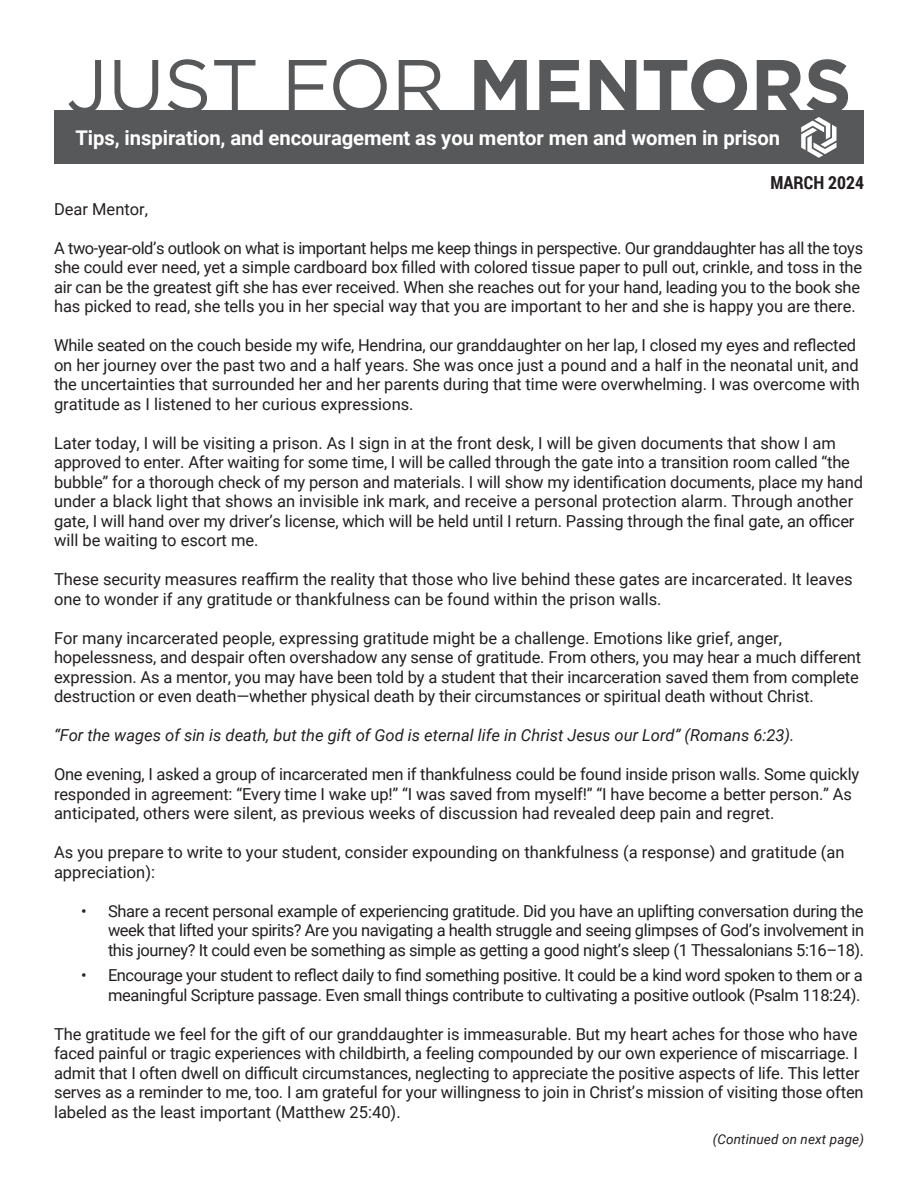
<style>
.page{position:relative;width:918px;height:1188px;background:#fff}
.page>*{position:absolute;margin:0;border:0;box-sizing:border-box;transform-origin:0 0}
.t1{font:75px "Gotham";letter-spacing:-.01em;color:#57585a}
.t2{font:700 20.25px "Roboto";letter-spacing:-.005em;color:#fff}
.t3{font:700 18px "Roboto Condensed";color:#231f20}
.t4{font:16.5px/19.5px "Roboto";letter-spacing:-.01em;color:#231f20}
.t5{font:italic 16.5px "Roboto";color:#231f20}
.Body_Copy_Front_Page{font:italic 13.5px "Roboto";letter-spacing:.01em;color:#231f20}
.s1{font-weight:700}
</style>
<div class="page">
<div style="left:54px;top:110px;width:810px;height:54px;background:#57585a"></div>
<svg style="left:801px;top:117px;width:35px;height:41px"></svg>
<p class="t1" style="left:66px;top:38px;width:787px">JUST FOR <span class="s1">MENTORS</span></p>
<p class="t2" style="left:76px;top:124px;width:706px">Tips, inspiration, and encouragement as you mentor men and women in prison</p>
<p class="t3" style="left:770px;top:170px;width:95px">MARCH 2024</p>
<p class="t4" style="left:54px;top:199px;width:96px">Dear Mentor,</p>
<p class="t4" style="left:54px;top:238px;width:811px">A two-year-old’s outlook on what is important helps me keep things in perspective. Our granddaughter has all the toys she could ever need, yet a simple cardboard box filled with colored tissue paper to pull out, crinkle, and toss in the air can be the greatest gift she has ever received. When she reaches out for your hand, leading you to the book she has picked to read, she tells you in her special way that you are important to her and she is happy you are there.</p>
<p class="t4" style="left:54px;top:335px;width:808px">While seated on the couch beside my wife, Hendrina, our granddaughter on her lap, I closed my eyes and reflected on her journey over the past two and a half years. She was once just a pound and a half in the neonatal unit, and the uncertainties that surrounded her and her parents during that time were overwhelming. I was overcome with gratitude as I listened to her curious expressions.</p>
<p class="t4" style="left:54px;top:433px;width:810px">Later today, I will be visiting a prison. As I sign in at the front desk, I will be given documents that show I am approved to enter. After waiting for some time, I will be called through the gate into a transition room called “the bubble” for a thorough check of my person and materials. I will show my identification documents, place my hand under a black light that shows an invisible ink mark, and receive a personal protection alarm. Through another gate, I will hand over my driver’s license, which will be held until I return. Passing through the final gate, an officer will be waiting to escort me.</p>
<p class="t4" style="left:54px;top:569px;width:800px">These security measures reaffirm the reality that those who live behind these gates are incarcerated. It leaves one to wonder if any gratitude or thankfulness can be found within the prison walls.</p>
<p class="t4" style="left:54px;top:628px;width:809px">For many incarcerated people, expressing gratitude might be a challenge. Emotions like grief, anger, hopelessness, and despair often overshadow any sense of gratitude. From others, you may hear a much different expression. As a mentor, you may have been told by a student that their incarceration saved them from complete destruction or even death—whether physical death by their circumstances or spiritual death without Christ.</p>
<p class="t5" style="left:54px;top:724px;width:742px">“For the wages of sin is death, but the gift of God is eternal life in Christ Jesus our Lord” (Romans 6:23).</p>
<p class="t4" style="left:54px;top:764px;width:807px">One evening, I asked a group of incarcerated men if thankfulness could be found inside prison walls. Some quickly responded in agreement: “Every time I wake up!” “I was saved from myself!” “I have become a better person.” As anticipated, others were silent, as previous weeks of discussion had revealed deep pain and regret.</p>
<p class="t4" style="left:54px;top:842px;width:792px">As you prepare to write to your student, consider expounding on thankfulness (a response) and gratitude (an appreciation):</p>
<p class="t4" style="left:108px;top:901px;width:758px;text-align:justify;text-indent:-27px">• Share a recent personal example of experiencing gratitude. Did you have an uplifting conversation during the week that lifted your spirits? Are you navigating a health struggle and seeing glimpses of God’s involvement in this journey? It could even be something as simple as getting a good night’s sleep (1 Thessalonians 5:16–18).</p>
<p class="t4" style="left:81px;top:965px;width:783px;text-align:right">• Encourage your student to reflect daily to find something positive. It could be a kind word spoken to them or a meaningful Scripture passage. Even small things contribute to cultivating a positive outlook (Psalm 118:24).</p>
<p class="t4" style="left:54px;top:1024px;width:811px">The gratitude we feel for the gift of our granddaughter is immeasurable. But my heart aches for those who have faced painful or tragic experiences with childbirth, a feeling compounded by our own experience of miscarriage. I admit that I often dwell on difficult circumstances, neglecting to appreciate the positive aspects of life. This letter serves as a reminder to me, too. I am grateful for your willingness to join in Christ’s mission of visiting those often labeled as the least important (Matthew 25:40).</p>
<p class="Body_Copy_Front_Page" style="left:713px;top:1130px;width:153px">(Continued on next page)</p>
</div>
